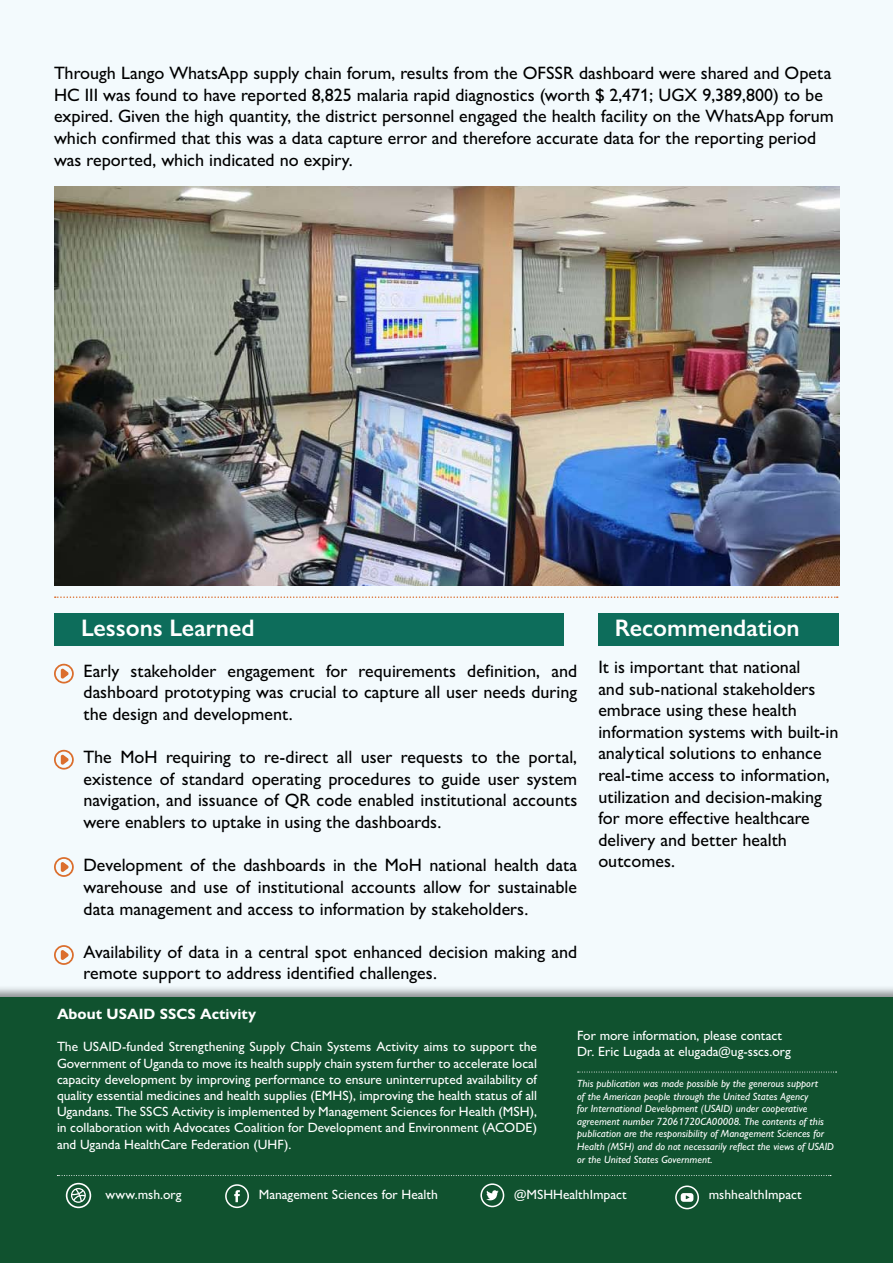
<style>
.page{position:relative;width:893px;height:1263px;background:#fff}
.page>*{position:absolute;margin:0;border:0;box-sizing:border-box;transform-origin:0 0}
.t1{font:600 24px "Gill Sans Nova";color:#fff}
.t2{font:500 18px/21.6px "Gill Sans Nova";color:#000;text-align:justify}
.t3{font:700 15px "Gill Sans Nova";color:#fff}
.t4{font:500 13.5px/16.2px "Gill Sans Nova";color:#fff;text-align:justify}
.t5{font:italic 500 10.5px/12.6px "Gill Sans Nova";color:#fff}
</style>
<div class="page">
<div style="left:0;top:0;width:893px;height:1018px;background:#f3fafd"></div>
<div style="left:54px;top:613px;width:510px;height:33px;background:#0d6d5b"></div>
<div style="left:598px;top:613px;width:241px;height:33px;background:#0d6d5b"></div>
<div style="left:0;top:984px;width:893px;height:279px;background:#000;opacity:.45"></div>
<div style="left:0;top:997px;width:893px;height:266px;background:#10522f"></div>
<svg style="left:578px;top:1072px;width:259px;height:1px"></svg>
<svg style="left:57px;top:1175px;width:774px;height:1px"></svg>
<svg style="left:66px;top:1183px;width:25px;height:25px"></svg>
<svg style="left:225px;top:1184px;width:24px;height:24px"></svg>
<svg style="left:480px;top:1183px;width:24px;height:24px"></svg>
<svg style="left:675px;top:1185px;width:24px;height:24px"></svg>
<svg style="left:54px;top:664px;width:20px;height:19px"></svg>
<svg style="left:54px;top:750px;width:20px;height:20px"></svg>
<svg style="left:54px;top:857px;width:20px;height:20px"></svg>
<svg style="left:54px;top:945px;width:20px;height:20px"></svg>
<svg style="left:55px;top:596px;width:783px;height:2px"></svg>
<img style="left:54px;top:186px;width:786px;height:400px">
<p class="t2" style="left:54px;top:62px;width:781px;text-align:left">Through Lango WhatsApp supply chain forum, results from the OFSSR dashboard were shared and Opeta HC III was found to have reported 8,825 malaria rapid diagnostics (worth $ 2,471; UGX 9,389,800) to be expired. Given the high quantity, the district personnel engaged the health facility on the WhatsApp forum which confirmed that this was a data capture error and therefore accurate data for the reporting period was reported, which indicated no expiry.</p>
<h1 class="t1" style="left:81px;top:613px;width:175px">Lessons Learned</h1>
<h1 class="t1" style="left:615px;top:613px;width:186px">Recommendation</h1>
<p class="t2" style="left:84px;top:660px;width:495px">Early stakeholder engagement for requirements definition, and dashboard prototyping was crucial to capture all user needs during the design and development.</p>
<p class="t2" style="left:84px;top:746px;width:495px">The MoH requiring to re-direct all user requests to the portal, existence of standard operating procedures to guide user system navigation, and issuance of QR code enabled institutional accounts were enablers to uptake in using the dashboards.</p>
<p class="t2" style="left:84px;top:854px;width:495px">Development of the dashboards in the MoH national health data warehouse and use of institutional accounts allow for sustainable data management and access to information by stakeholders.</p>
<p class="t2" style="left:84px;top:940px;width:495px">Availability of data in a central spot enhanced decision making and remote support to address identified challenges.</p>
<p class="t3" style="left:57px;top:1004px;width:201px">About USAID SSCS Activity</p>
<p class="t2" style="left:598px;top:656px;width:241px;text-align:left">It is important that national<br>and sub-national stakeholders embrace using these health information systems with built-in analytical solutions to enhance real-time access to information, utilization and decision-making for more effective healthcare delivery and better health outcomes.</p>
<p class="t4" style="left:57px;top:1038px;width:482px">The USAID-funded Strengthening Supply Chain Systems Activity aims to support the Government of Uganda to move its health supply chain system further to accelerate local capacity development by improving performance to ensure uninterrupted availability of quality essential medicines and health supplies (EMHS), improving the health status of all Ugandans. The SSCS Activity is implemented by Management Sciences for Health (MSH), in collaboration with Advocates Coalition for Development and Environment (ACODE) and Uganda HealthCare Federation (UHF).</p>
<p class="t4" style="left:577px;top:1027px;width:215px">For more information, please contact<br>Dr. Eric Lugada at elugada@ug-sscs.org</p>
<p class="t5" style="left:577px;top:1077px;width:258px">This publication was made possible by the generous support<br>of the American people through the United States Agency<br>for International Development (USAID) under cooperative agreement number 72061720CA00008. The contents of this publication are the responsibility of Management Sciences for Health (MSH) and do not necessarily reflect the views of USAID or the United States Government.</p>
<p class="t4" style="left:105px;top:1186px;width:78px">www.msh.org</p>
<p class="t4" style="left:259px;top:1186px;width:181px">Management Sciences for Health</p>
<p class="t4" style="left:514px;top:1186px;width:114px">@MSHHealthImpact</p>
<p class="t4" style="left:709px;top:1186px;width:95px">mshhealthImpact</p>
</div>
